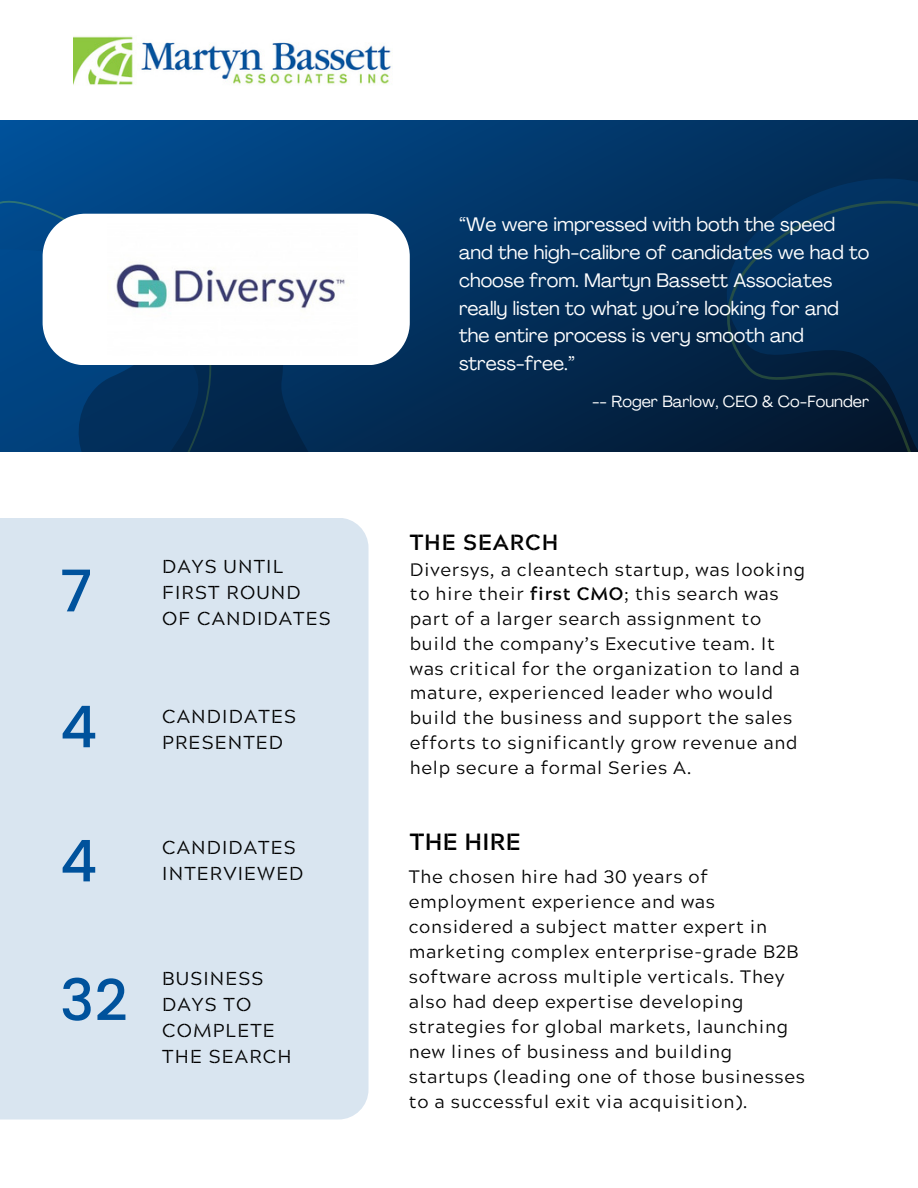
<style>
.page{position:relative;width:918px;height:1188px;background:#fff}
.page>*{position:absolute;margin:0;border:0;box-sizing:border-box;transform-origin:0 0}
.t1{font:500 57.45px "Poppins";color:#00529c}
.t2{font:700 23.4px "Acherus Militant 1";letter-spacing:.015em;color:#000}
.t3{font:700 21.9px "Acherus Militant 1";letter-spacing:.04em;color:#000}
.t4{font:19.35px/27.8px "Agrandir";color:#fff}
.t5{font:18.75px/25.8px "Acherus Militant 1";letter-spacing:.06em;color:#000}
.t6{font:18px/25px "Acherus Militant 1";letter-spacing:.04em;color:#000}
.t7{font:16.05px "Agrandir";color:#fff}
.s1{font-weight:700}
</style>
<div class="page">
<svg style="left:0;top:120px;width:918px;height:332px;background:#013464"></svg>
<svg style="left:687px;top:164px;width:231px;height:288px;background:#022950"></svg>
<svg style="left:724px;top:194px;width:194px;height:258px;background:#03284c"></svg>
<svg style="left:0;top:197px;width:219px;height:255px;background:#014684"></svg>
<svg style="left:78px;top:365px;width:255px;height:87px;background:#022c56"></svg>
<img style="left:73px;top:36px;width:320px;height:49px">
<svg style="left:43px;top:214px;width:367px;height:151px"></svg>
<div style="left:0;top:518px;width:369px;height:602px;background:#d9e5f0"></div>
<img style="left:108px;top:216px;width:250px;height:140px">
<h1 class="t1" style="left:60px;top:549px;width:34px">7</h1>
<h1 class="t1" style="left:60px;top:685px;width:39px">4</h1>
<h1 class="t1" style="left:60px;top:819px;width:39px">4</h1>
<h1 class="t1" style="left:60px;top:958px;width:69px">32</h1>
<p class="t5" style="left:162px;top:553px;width:140px">DAYS UNTIL<br>FIRST ROUND</p>
<p class="t5" style="left:162px;top:604px;width:170px">OF CANDIDATES</p>
<p class="t5" style="left:162px;top:703px;width:135px">CANDIDATES<br>PRESENTED</p>
<p class="t5" style="left:162px;top:834px;width:143px">CANDIDATES<br>INTERVIEWED</p>
<p class="t5" style="left:162px;top:965px;width:131px">BUSINESS<br>DAYS TO<br>COMPLETE<br>THE SEARCH</p>
<p class="t4" style="left:459px;top:210px;width:412px">“We were impressed with both the speed and the high-calibre of candidates we had to choose from. Martyn Bassett Associates really listen to what you’re looking for and the entire process is very smooth and stress-free.”</p>
<p class="t7" style="left:592px;top:391px;width:279px">-- Roger Barlow, CEO &amp; Co-Founder</p>
<p class="t3" style="left:410px;top:524px;width:150px">THE SEARCH</p>
<p class="t6" style="left:410px;top:556px;width:397px">Diversys, a cleantech startup, was looking to hire their <span class="s1">first CMO</span>; this search was part of a larger search assignment to build the company’s Executive team. It was critical for the organization to land a mature, experienced leader who would build the business and support the sales efforts to significantly grow revenue and help secure a formal Series A.</p>
<p class="t2" style="left:410px;top:822px;width:112px">THE HIRE</p>
<p class="t6" style="left:409px;top:863px;width:398px">The chosen hire had 30 years of employment experience and was considered a subject matter expert in marketing complex enterprise-grade B2B software across multiple verticals. They also had deep expertise developing strategies for global markets, launching new lines of business and building startups (leading one of those businesses to a successful exit via acquisition).</p>
</div>
